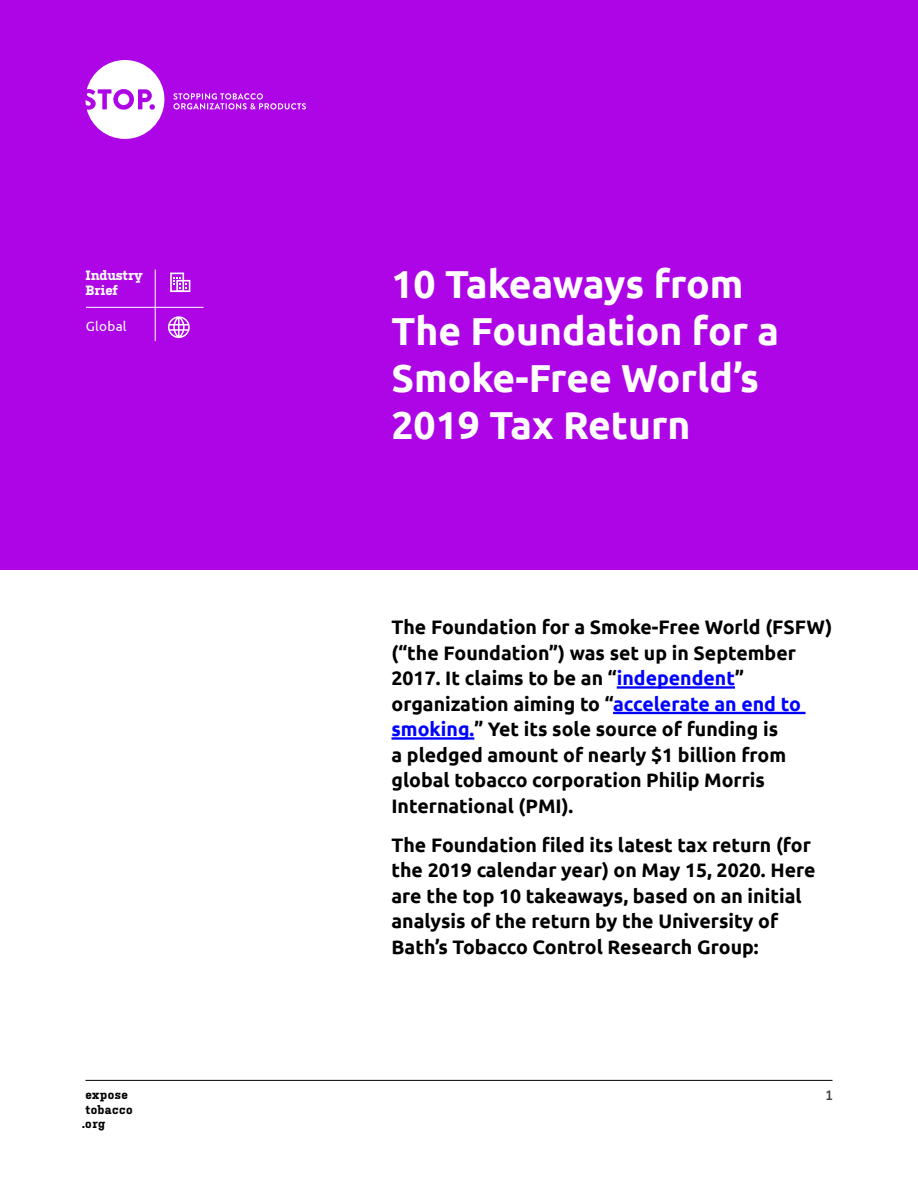
<style>
.page{position:relative;width:918px;height:1188px;background:#fff}
.page>*{position:absolute;margin:0;border:0;box-sizing:border-box;transform-origin:0 0}
.t1{font:700 39px/46.8px "Ubuntu";color:#fff}
.t2{font:700 19.5px/25.5px "Ubuntu";color:#000}
.t3{font:700 13.5px/15px "Kulturista";color:#fff}
.t4{font:13.5px "Ubuntu";letter-spacing:.02em;color:#fff}
.t5{font:600 13.5px "Kulturista";color:#414042}
.t6{font:700 12px/13.8px "Kulturista";letter-spacing:.04em;color:#000}
.s1{color:#00f}
</style>
<div class="page">
<hr style="left:86px;top:1080px;width:746px;height:1px;background:#000">
<div style="left:0;top:0;width:918px;height:570px;background:#ad05e5"></div>
<svg style="left:170px;top:273px;width:20px;height:19px"></svg>
<hr style="left:617px;top:686px;width:118px;height:3px;background:#00f">
<hr style="left:613px;top:712px;width:193px;height:2px;background:#00f">
<hr style="left:392px;top:737px;width:82px;height:3px;background:#00f">
<svg style="left:173px;top:93px;width:133px;height:17px"></svg>
<svg style="left:86px;top:60px;width:78px;height:79px"></svg>
<div style="left:118px;top:94px;width:11px;height:11px;background:#fff;border-radius:50%"></div>
<hr style="left:155px;top:270px;width:1px;height:71px;background:#fff">
<hr style="left:86px;top:307px;width:118px;height:1px;background:#fff">
<svg style="left:168px;top:316px;width:22px;height:22px"></svg>
<p class="t3" style="left:86px;top:267px;width:59px">Industry<br>Brief</p>
<p class="t4" style="left:86px;top:318px;width:42px">Global</p>
<h1 class="t1" style="left:392px;top:260px;width:389px">10 Takeaways from<br>The Foundation for a<br>Smoke-Free World’s<br>2019 Tax Return</h1>
<p class="t2" style="left:392px;top:614px;width:442px">The Foundation for a Smoke-Free World (FSFW) (“the Foundation”) was set up in September 2017. It claims to be an “<span class="s1">independent</span>” organization aiming to “<span class="s1">accelerate an end to smoking.</span>” Yet its sole source of funding is<br>a pledged amount of nearly $1 billion from global tobacco corporation Philip Morris International (PMI).</p>
<p class="t2" style="left:392px;top:832px;width:426px">The Foundation filed its latest tax return (for the 2019 calendar year) on May 15, 2020. Here are the top 10 takeaways, based on an initial analysis of the return by the University of Bath’s Tobacco Control Research Group:</p>
<p class="t6" style="left:86px;top:1088px;width:44px">expose</p>
<p class="t5" style="left:826px;top:1088px;width:8px">1</p>
<p class="t6" style="left:82px;top:1103px;width:52px;text-indent:4px">tobacco .org</p>
</div>
